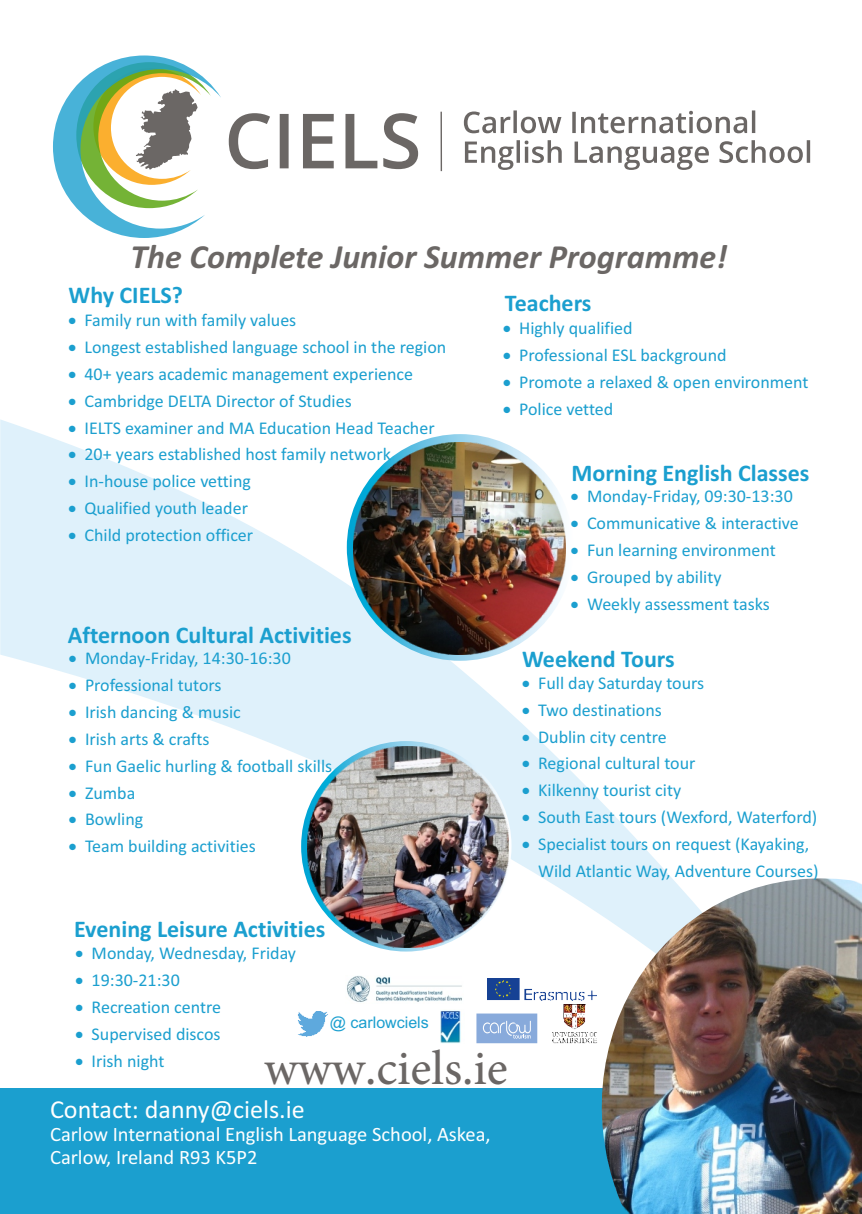
<style>
.page{position:relative;width:862px;height:1214px;background:#fff}
.page>*{position:absolute;margin:0;border:0;box-sizing:border-box;transform-origin:0 0}
.t1{font:48px "Adobe Hebrew";color:#6b6765}
.t2{font:italic 700 34px "Calibri";color:#6b6765}
.t3{font:26px "Calibri";color:#fff}
.t4{font:700 24px "Calibri";color:#1b9fcf}
.t5{font:20.4px/22.8px "Calibri";color:#fff}
.t6{font:18px/26.8px "Calibri";color:#1b9fcf}
.t7{font:16px "Arial";color:#1b9fcf}
</style>
<div class="page">
<svg style="left:0;top:419px;width:661px;height:625px"></svg>
<svg style="left:347px;top:434px;width:226px;height:226px"></svg>
<svg style="left:53px;top:55px;width:168px;height:183px"></svg>
<svg style="left:229px;top:113px;width:189px;height:56px"></svg>
<svg style="left:464px;top:110px;width:291px;height:23px"></svg>
<svg style="left:465px;top:140px;width:345px;height:30px"></svg>
<hr style="left:440px;top:112px;width:2px;height:59px;background:#6b6765">
<div style="left:0;top:1088px;width:862px;height:125px;background:#1b9fcf"></div>
<img style="left:440px;top:1008px;width:24px;height:34px">
<img style="left:552px;top:1004px;width:20px;height:39px">
<svg style="left:476px;top:1013px;width:61px;height:30px;background:#96b4df"></svg>
<img style="left:345px;top:975px;width:118px;height:28px">
<img style="left:487px;top:978px;width:85px;height:22px">
<img style="left:308px;top:746px;width:200px;height:201px">
<img style="left:572px;top:866px;width:290px;height:347px">
<img style="left:297px;top:1011px;width:31px;height:25px">
<img style="left:353px;top:442px;width:212px;height:212px">
<h2 class="t2" style="left:130px;top:242px;width:598px">The Complete Junior Summer Programme!</h2>
<h3 class="t4" style="left:69px;top:284px;width:116px">Why CIELS?</h3>
<p class="t6" style="left:68px;top:308px;width:230px">• Family run with family values</p>
<p class="t6" style="left:68px;top:335px;width:380px">• Longest established language school in the region</p>
<p class="t6" style="left:68px;top:362px;width:346px">• 40+ years academic management experience</p>
<p class="t6" style="left:68px;top:389px;width:285px">• Cambridge DELTA Director of Studies</p>
<p class="t6" style="left:68px;top:415px;width:368px">• IELTS examiner and MA Education Head Teacher</p>
<p class="t6" style="left:68px;top:442px;width:324px">• 20+ years established host family network</p>
<p class="t6" style="left:68px;top:469px;width:184px">• In-house police vetting</p>
<p class="t6" style="left:68px;top:496px;width:181px">• Qualified youth leader</p>
<p class="t6" style="left:68px;top:523px;width:187px">• Child protection officer</p>
<h3 class="t4" style="left:68px;top:625px;width:285px">Afternoon Cultural Activities</h3>
<h3 class="t4" style="left:505px;top:292px;width:88px">Teachers</h3>
<p class="t6" style="left:503px;top:316px;width:131px">• Highly qualified</p>
<p class="t6" style="left:503px;top:343px;width:225px">• Professional ESL background</p>
<p class="t6" style="left:503px;top:370px;width:307px">• Promote a relaxed &amp; open environment</p>
<p class="t6" style="left:503px;top:397px;width:112px">• Police vetted</p>
<h3 class="t4" style="left:571px;top:463px;width:239px">Morning English Classes</h3>
<p class="t6" style="left:570px;top:484px;width:224px">• Monday-Friday, 09:30-13:30</p>
<p class="t6" style="left:570px;top:511px;width:230px">• Communicative &amp; interactive</p>
<p class="t6" style="left:570px;top:538px;width:207px">• Fun learning environment</p>
<p class="t6" style="left:570px;top:565px;width:152px">• Grouped by ability</p>
<p class="t6" style="left:570px;top:591px;width:201px">• Weekly assessment tasks</p>
<p class="t6" style="left:69px;top:646px;width:224px">• Monday-Friday, 14:30-16:30</p>
<h3 class="t4" style="left:522px;top:649px;width:154px">Weekend Tours</h3>
<p class="t6" style="left:69px;top:673px;width:155px">• Professional tutors</p>
<p class="t6" style="left:69px;top:700px;width:174px">• Irish dancing &amp; music</p>
<p class="t6" style="left:69px;top:726px;width:142px">• Irish arts &amp; crafts</p>
<p class="t6" style="left:69px;top:753px;width:265px">• Fun Gaelic hurling &amp; football skills</p>
<p class="t6" style="left:69px;top:780px;width:68px">• Zumba</p>
<p class="t6" style="left:69px;top:807px;width:76px">• Bowling</p>
<p class="t6" style="left:69px;top:834px;width:189px">• Team building activities</p>
<p class="t6" style="left:522px;top:670px;width:184px">• Full day Saturday tours</p>
<p class="t6" style="left:522px;top:697px;width:142px">• Two destinations</p>
<p class="t6" style="left:522px;top:724px;width:147px">• Dublin city centre</p>
<p class="t6" style="left:522px;top:751px;width:175px">• Regional cultural tour</p>
<p class="t6" style="left:522px;top:778px;width:161px">• Kilkenny tourist city</p>
<p class="t6" style="left:522px;top:805px;width:297px">• South East tours (Wexford, Waterford)</p>
<p class="t6" style="left:538px;top:832px;width:282px;text-indent:-16px">• Specialist tours on request (Kayaking,<br>Wild Atlantic Way, Adventure Courses)</p>
<h3 class="t4" style="left:74px;top:918px;width:253px">Evening Leisure Activities</h3>
<p class="t6" style="left:75px;top:941px;width:222px">• Monday, Wednesday, Friday</p>
<p class="t6" style="left:75px;top:967px;width:106px">• 19:30-21:30</p>
<p class="t6" style="left:75px;top:994px;width:147px">• Recreation centre</p>
<p class="t6" style="left:75px;top:1021px;width:147px">• Supervised discos</p>
<p class="t6" style="left:75px;top:1048px;width:91px">• Irish night</p>
<p class="t7" style="left:330px;top:1015px;width:100px">@ carlowciels</p>
<h1 class="t1" style="left:264px;top:1049px;width:245px">www.ciels.ie</h1>
<h3 class="t3" style="left:50px;top:1098px;width:256px">Contact: danny@ciels.ie</h3>
<p class="t5" style="left:50px;top:1124px;width:442px">Carlow International English Language School, Askea,<br>Carlow, Ireland R93 K5P2</p>
</div>
